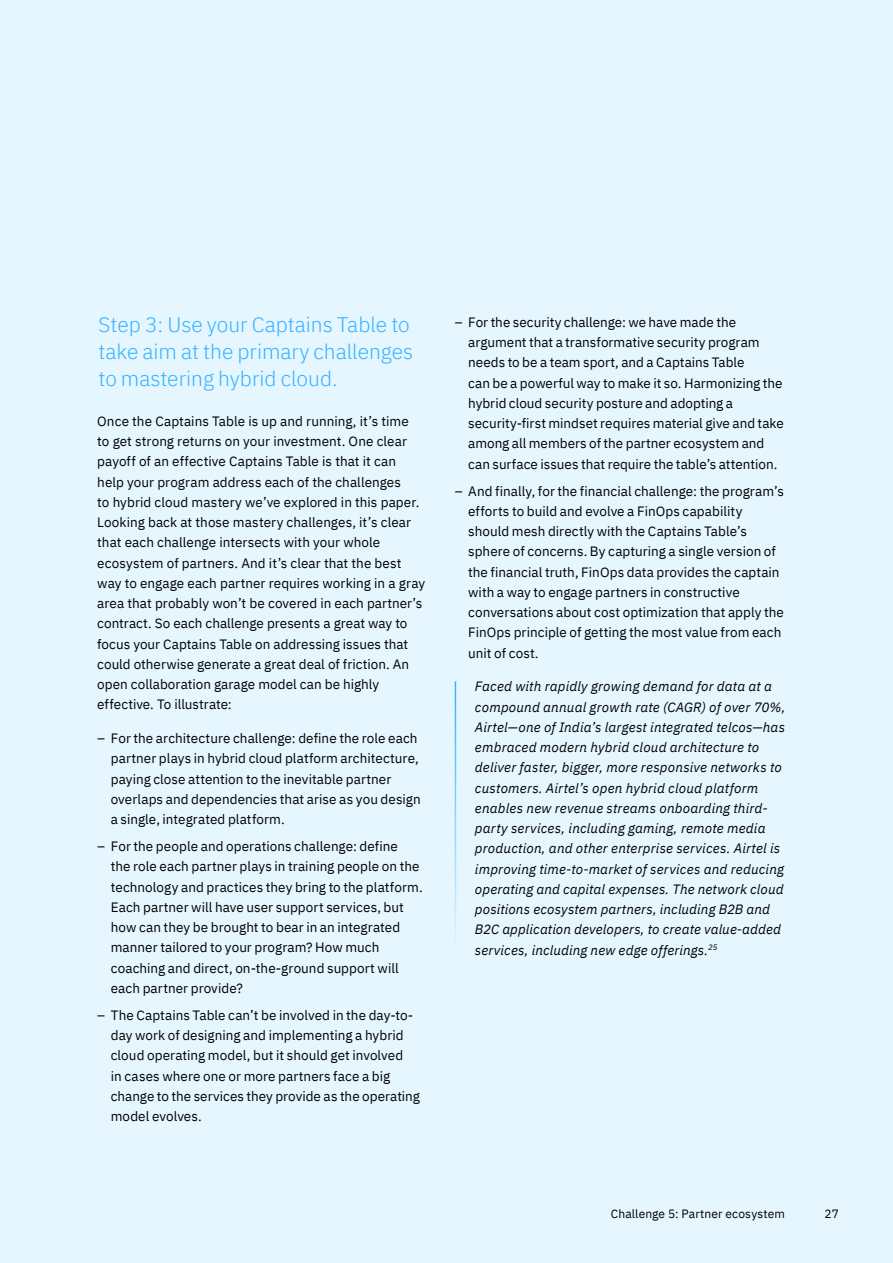
<style>
.page{position:relative;width:893px;height:1263px;background:#e5f6ff}
.page>*{position:absolute;margin:0;border:0;box-sizing:border-box;transform-origin:0 0}
.t1{font:300 21px/27px "IBM Plex Sans";color:#33b1ff}
.t2{font:13.5px/20.2px "IBM Plex Sans";letter-spacing:.005em;color:#000}
.t3{font:italic 13.5px/20.2px "IBM Plex Sans";letter-spacing:.01em;color:#000}
.t4{font:12px "IBM Plex Sans";letter-spacing:.01em;color:#000}
</style>
<div class="page">
<hr style="left:455px;top:681px;width:1px;height:274px;background:#fff">
<h1 class="t1" style="left:98px;top:309px;width:316px">Step 3: Use your Captains Table to take aim at the primary challenges to mastering hybrid cloud.</h1>
<p class="t2" style="left:97px;top:410px;width:329px">Once the Captains Table is up and running, it’s time<br>to get strong returns on your investment. One clear payoff of an effective Captains Table is that it can help your program address each of the challenges<br>to hybrid cloud mastery we’ve explored in this paper.<br>Looking back at those mastery challenges, it’s clear that each challenge intersects with your whole ecosystem of partners. And it’s clear that the best way to engage each partner requires working in a gray area that probably won’t be covered in each partner’s contract. So each challenge presents a great way to focus your Captains Table on addressing issues that could otherwise generate a great deal of friction. An open collaboration garage model can be highly effective. To illustrate:</p>
<p class="t2" style="left:111px;top:727px;width:312px;text-indent:-14px">– For the architecture challenge: define the role each partner plays in hybrid cloud platform architecture, paying close attention to the inevitable partner overlaps and dependencies that arise as you design a single, integrated platform.</p>
<p class="t2" style="left:111px;top:835px;width:313px;text-indent:-14px">– For the people and operations challenge: define<br>the role each partner plays in training people on the technology and practices they bring to the platform.<br>Each partner will have user support services, but how can they be brought to bear in an integrated manner tailored to your program? How much coaching and direct, on-the-ground support will each partner provide?</p>
<p class="t2" style="left:111px;top:1004px;width:311px;text-indent:-14px">– The Captains Table can’t be involved in the day-to&shy;day work of designing and implementing a hybrid cloud operating model, but it should get involved<br>in cases where one or more partners face a big change to the services they provide as the operating model evolves.</p>
<p class="t2" style="left:468px;top:311px;width:317px;text-indent:-14px">– For the security challenge: we have made the argument that a transformative security program needs to be a team sport, and a Captains Table<br>can be a powerful way to make it so. Harmonizing the hybrid cloud security posture and adopting a security-first mindset requires material give and take among all members of the partner ecosystem and can surface issues that require the table’s attention.</p>
<p class="t2" style="left:468px;top:479px;width:317px;text-indent:-14px">– And finally, for the financial challenge: the program’s efforts to build and evolve a FinOps capability should mesh directly with the Captains Table’s sphere of concerns. By capturing a single version of the financial truth, FinOps data provides the captain with a way to engage partners in constructive conversations about cost optimization that apply the FinOps principle of getting the most value from each unit of cost.</p>
<p class="t3" style="left:475px;top:675px;width:312px">Faced with rapidly growing demand for data at a compound annual growth rate (CAGR) of over 70%, Airtel—one of India’s largest integrated telcos—has embraced modern hybrid cloud architecture to deliver faster, bigger, more responsive networks to customers. Airtel’s open hybrid cloud platform enables new revenue streams onboarding third&shy;party services, including gaming, remote media production, and other enterprise services. Airtel is improving time-to-market of services and reducing operating and capital expenses. The network cloud positions ecosystem partners, including B2B and B2C application developers, to create value-added services, including new edge offerings.<sup>25</sup></p>
<p class="t4" style="left:611px;top:1205px;width:175px">Challenge 5: Partner ecosystem</p>
<p class="t4" style="left:824px;top:1205px;width:16px">27</p>
</div>
